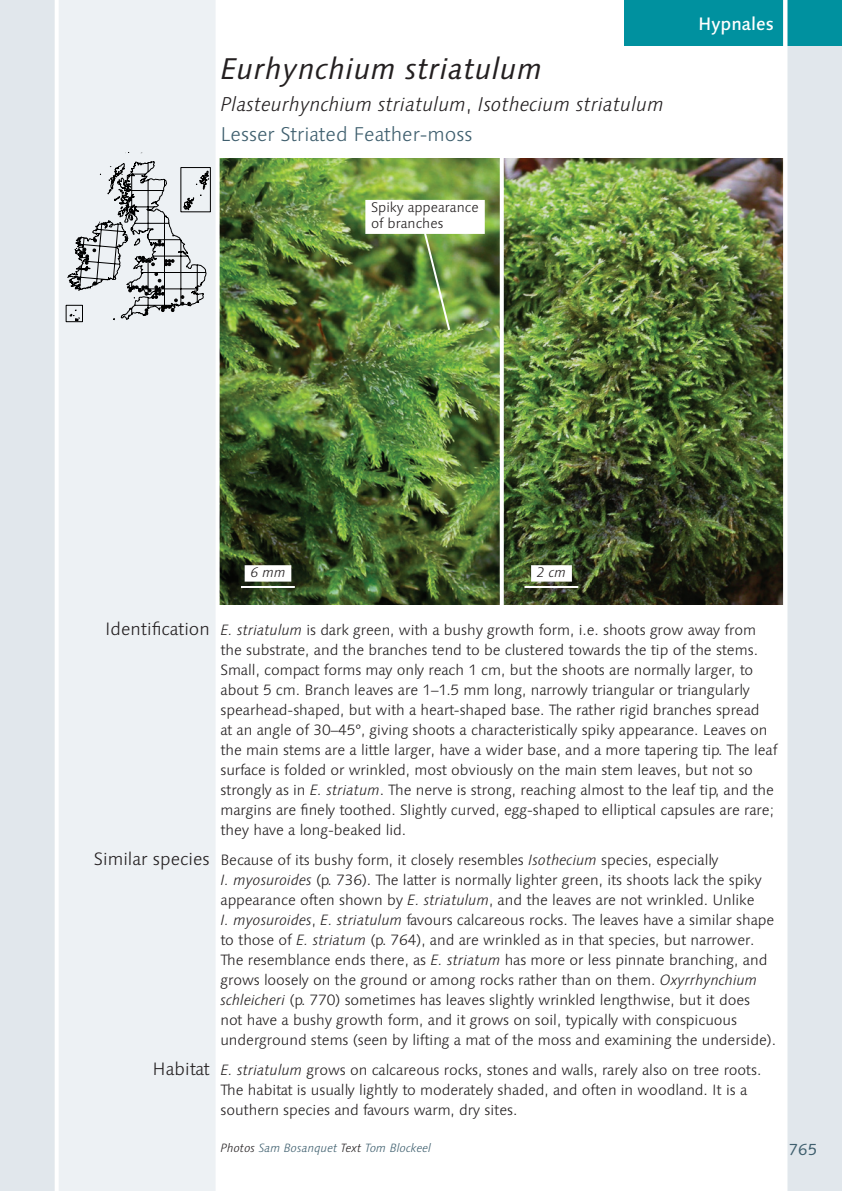
<style>
.page{position:relative;width:842px;height:1191px;background:#fff}
.page>*{position:absolute;margin:0;border:0;box-sizing:border-box;transform-origin:0 0}
.Title_1_Moss_Species{font:italic 30px "Linotype Syntax";letter-spacing:.01em;color:#231f20}
.Title_2_Moss_Syn_Nam{font:italic 300 20px "Linotype Syntax";color:#231f20}
.Title_3_Moss_English{font:300 20px "Linotype Syntax";color:#3f5f6e}
.Text_Subheads_Right{font:300 18px "Linotype Syntax";color:#231f20}
.Title_4_Order_Name{font:500 18px "Linotype Syntax";color:#fff}
.t1{font:16px "Linotype Syntax";color:#3f5f6e}
.Text_Body{font:300 15px/20px "Linotype Syntax";letter-spacing:-.005em;color:#231f20}
.Photo_Annotation_Wit{font:300 14px/16px "Linotype Syntax";color:#231f20}
.Photo_Scale_Bar_With{font:italic 300 14px "Linotype Syntax";color:#231f20}
.Text_Credits{font:italic 300 12px "Linotype Syntax";color:#3f5f6e}
.s1{font-style:normal}
.s2{font-style:italic}
.s3{color:#231f20}
</style>
<div class="page">
<img style="left:220px;top:159px;width:563px;height:445px">
<hr style="left:524px;top:586px;width:54px;height:2px;background:#fff">
<div style="left:531px;top:565px;width:41px;height:16px;background:#fff"></div>
<hr style="left:241px;top:586px;width:54px;height:2px;background:#fff">
<div style="left:245px;top:565px;width:46px;height:16px;background:#fff"></div>
<svg style="left:500px;top:158px;width:4px;height:447px"></svg>
<div style="left:785px;top:0;width:57px;height:1191px;background:#e1e7ec"></div>
<div style="left:624px;top:0;width:218px;height:45px;background:#00919f"></div>
<div style="left:0;top:0;width:218px;height:1191px;background:#edf1f4"></div>
<svg style="left:66px;top:152px;width:144px;height:170px"></svg>
<div style="left:0;top:0;width:57px;height:1191px;background:#e1e7ec"></div>
<hr style="left:55px;top:0;width:4px;height:1191px;background:#fff">
<hr style="left:216px;top:0;width:4px;height:1191px;background:#fff">
<hr style="left:783px;top:0;width:4px;height:1191px;background:#fff">
<svg style="left:422px;top:234px;width:30px;height:98px;background:#77a04f"></svg>
<div style="left:365px;top:200px;width:120px;height:34px;background:#fff"></div>
<p class="Title_1_Moss_Species" style="left:220px;top:51px;width:323px">Eurhynchium striatulum</p>
<p class="Title_2_Moss_Syn_Nam" style="left:220px;top:92px;width:445px">Plasteurhynchium striatulum<span class="s1">,</span> Isothecium striatulum</p>
<p class="Title_3_Moss_English" style="left:220px;top:122px;width:254px">Lesser Striated Feather-moss</p>
<p class="Photo_Annotation_Wit" style="left:371px;top:199px;width:109px">Spiky appearance of branches</p>
<p class="Title_4_Order_Name" style="left:698px;top:13px;width:77px">Hypnales</p>
<p class="Photo_Scale_Bar_With" style="left:250px;top:564px;width:37px">6 mm</p>
<p class="Photo_Scale_Bar_With" style="left:537px;top:564px;width:31px">2 cm</p>
<p class="Text_Subheads_Right" style="left:105px;top:618px;width:106px">Identification</p>
<p class="Text_Subheads_Right" style="left:94px;top:848px;width:117px">Similar species</p>
<p class="Text_Subheads_Right" style="left:153px;top:1058px;width:59px">Habitat</p>
<p class="Text_Body" style="left:220px;top:620px;width:558px"><span class="s2">E. striatulum</span> is dark green, with a bushy growth form, i.e. shoots grow away from the substrate, and the branches tend to be clustered towards the tip of the stems.<br>Small, compact forms may only reach 1 cm, but the shoots are normally larger, to about 5 cm. Branch leaves are 1–1.5 mm long, narrowly triangular or triangularly spearhead-shaped, but with a heart-shaped base. The rather rigid branches spread<br>at an angle of 30–45°, giving shoots a characteristically spiky appearance. Leaves on the main stems are a little larger, have a wider base, and a more tapering tip. The leaf surface is folded or wrinkled, most obviously on the main stem leaves, but not so strongly as in <span class="s2">E. striatum</span>. The nerve is strong, reaching almost to the leaf tip, and the margins are finely toothed. Slightly curved, egg-shaped to elliptical capsules are rare; they have a long-beaked lid.</p>
<p class="Text_Body" style="left:220px;top:850px;width:557px">Because of its bushy form, it closely resembles <span class="s2">Isothecium</span> species, especially<br><span class="s2">I. myosuroides</span> (p. 736). The latter is normally lighter green, its shoots lack the spiky appearance often shown by <span class="s2">E. striatulum</span>, and the leaves are not wrinkled. Unlike<br><span class="s2">I. myosuroides</span>, <span class="s2">E. striatulum</span> favours calcareous rocks. The leaves have a similar shape to those of <span class="s2">E. striatum</span> (p. 764), and are wrinkled as in that species, but narrower.<br>The resemblance ends there, as <span class="s2">E. striatum</span> has more or less pinnate branching, and grows loosely on the ground or among rocks rather than on them. <span class="s2">Oxyrrhynchium schleicheri</span> (p. 770) sometimes has leaves slightly wrinkled lengthwise, but it does not have a bushy growth form, and it grows on soil, typically with conspicuous underground stems (seen by lifting a mat of the moss and examining the underside).</p>
<p class="Text_Body" style="left:220px;top:1060px;width:542px"><span class="s2">E. striatulum</span> grows on calcareous rocks, stones and walls, rarely also on tree roots.<br>The habitat is usually lightly to moderately shaded, and often in woodland. It is a southern species and favours warm, dry sites.</p>
<p class="Text_Credits" style="left:220px;top:1140px;width:212px"><span class="s3">Photos</span> Sam Bosanquet <span class="s3">Text</span> Tom Blockeel</p>
<p class="t1" style="left:789px;top:1139px;width:30px">765</p>
</div>
